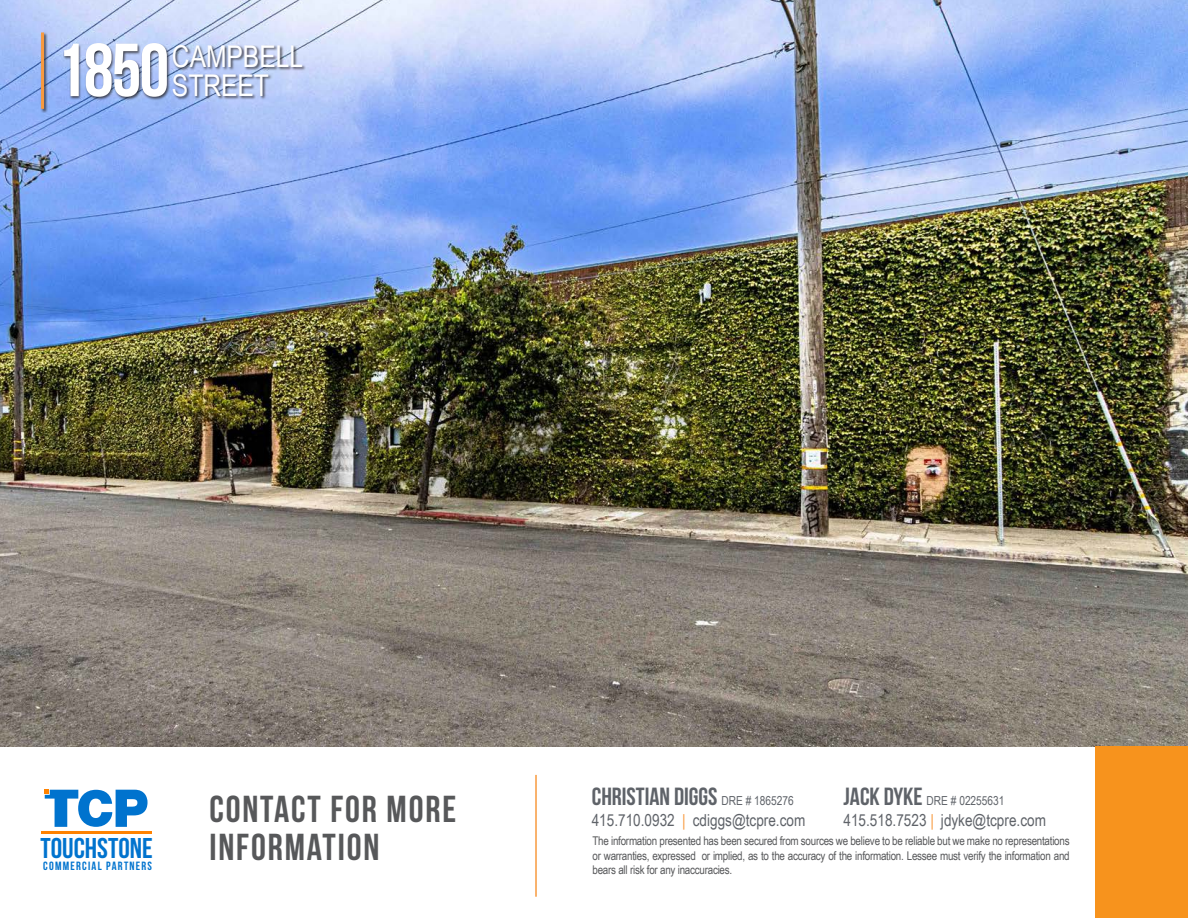
<style>
.page{position:relative;width:1188px;height:918px;background:#fff}
.page>*{position:absolute;margin:0;border:0;box-sizing:border-box;transform-origin:0 0}
.Body{font:700 75px "Bebas Neue";color:#fff}
.Body-2{font:700 37.5px/37.5px "Bebas Neue";letter-spacing:.05em;color:#57585a}
.Body-3{font:30px "Arial Narrow";color:#fff}
.t1{font:700 28.65px "Bebas Neue";color:#0073ce}
.t2{font:700 24.75px "Bebas Neue";color:#5f6369}
.t3{font:16.5px "Arial Narrow";color:#5f6369}
.t4{font:12.45px "Arial Narrow";color:#5f6369}
.t5{font:12px/14.4px "Arial Narrow";letter-spacing:-.02em;color:#57585a;text-align:justify}
.t6{font:700 12px "Bebas Neue";letter-spacing:.105em;color:#0073ce}
.s1{font-family:"Arial Narrow";font-weight:400;font-size:12.45px}
.s2{font-family:"Bebas Neue";font-weight:700;font-size:24.75px}
.s3{color:#f89a3f}
</style>
<div class="page">
<img style="left:0;top:0;width:1188px;height:746px">
<div style="left:63px;top:42px;width:108px;height:59px;background:#231f20;opacity:.75"></div>
<div style="left:173px;top:45px;width:133px;height:55px;background:#231f20;opacity:.75"></div>
<div style="left:40px;top:32px;width:8px;height:81px;background:#231f20;opacity:.75"></div>
<hr style="left:41px;top:32px;width:3px;height:77px;background:#f89a3f">
<svg style="left:45px;top:790px;width:103px;height:37px"></svg>
<hr style="left:41px;top:831px;width:111px;height:2px;background:#ff8200">
<hr style="left:535px;top:775px;width:2px;height:122px;background:#f89a3f">
<div style="left:1095px;top:746px;width:93px;height:172px;background:#f7931d"></div>
<p class="Body" style="left:56px;top:29px;width:115px">1850</p>
<p class="Body-3" style="left:172px;top:35px;width:133px">CAMPBELL</p>
<p class="Body-3" style="left:172px;top:63px;width:99px">STREET</p>
<p class="t1" style="left:41px;top:832px;width:114px">TOUCHSTONE</p>
<p class="t6" style="left:43px;top:859px;width:110px">COMMERCIAL PARTNERS</p>
<p class="Body-2" style="left:209px;top:790px;width:248px">CONTACT FOR MORE<br>INFORMATION</p>
<p class="t2" style="left:592px;top:783px;width:203px">CHRISTIAN DIGGS <span class="s1">DRE # 1865276</span></p>
<p class="t4" style="left:844px;top:791px;width:163px"><span class="s2">JACK DYKE</span> DRE # 02255631</p>
<p class="t3" style="left:844px;top:808px;width:204px">415.518.7523 <span class="s3">|</span> jdyke@tcpre.com</p>
<p class="t3" style="left:592px;top:808px;width:215px">415.710.0932 <span class="s3">|</span> cdiggs@tcpre.com</p>
<p class="t5" style="left:592px;top:834px;width:479px">The information presented has been secured from sources we believe to be reliable but we make no representations or warranties, expressed or implied, as to the accuracy of the information. Lessee must verify the information and bears all risk for any inaccuracies.</p>
</div>
